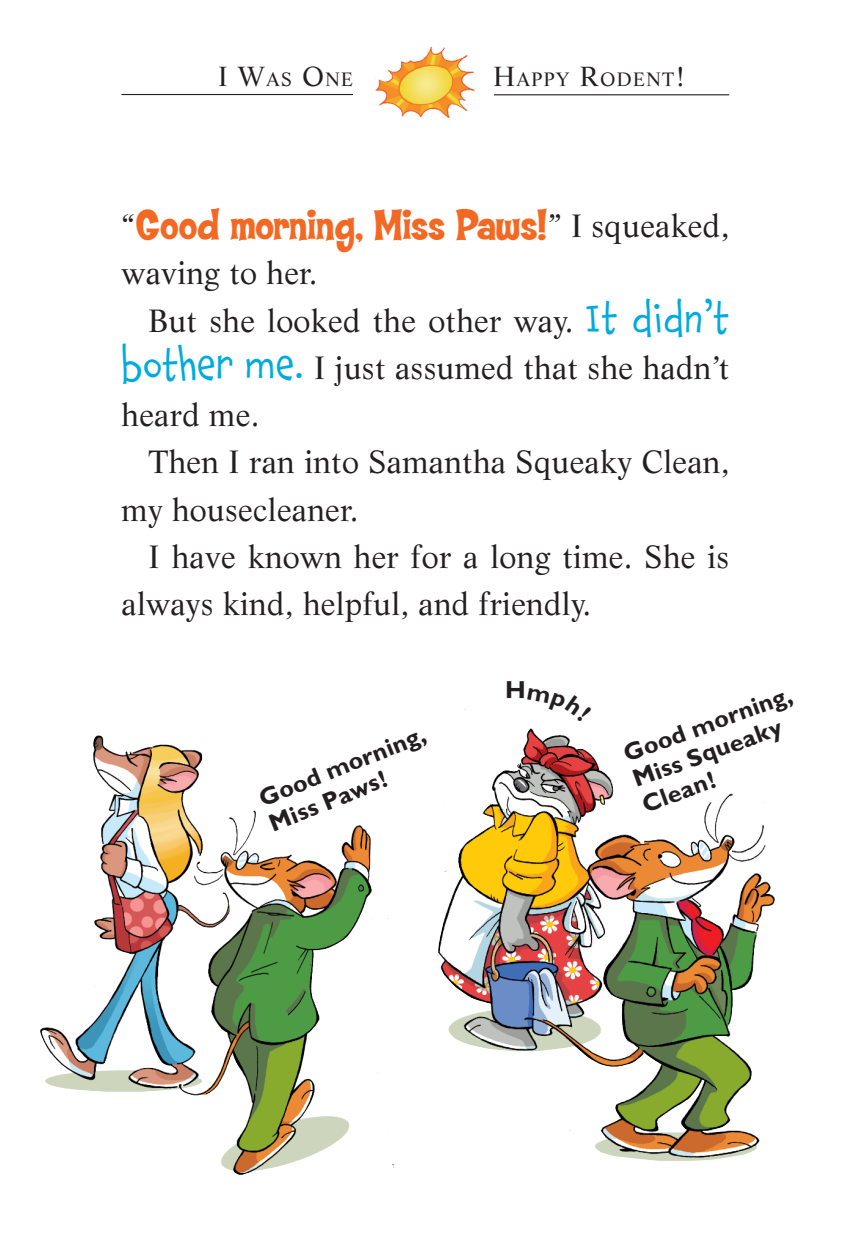
<style>
.page{position:relative;width:851px;height:1236px;background:#fff}
.page>*{position:absolute;margin:0;border:0;box-sizing:border-box;transform-origin:0 0}
.t1{font:45px "Coop Flaired";color:#f36924}
.t2{font:31.5px "Life LT Std";letter-spacing:.01em;color:#231f20}
.t3{font:700 24.75px/27px "Gill Sans CE";color:#231f20}
.t4{font:18.9px "Life LT Std";letter-spacing:.07em;color:#231f20}
.s1{font-size:27px}
.s2{font-family:"Life LT Std";font-size:31.5px;color:#231f20}
.s3{font-family:"Chaloops";font-size:40.5px;color:#00aadf}
</style>
<div class="page">
<img style="left:40px;top:735px;width:332px;height:439px">
<img style="left:438px;top:729px;width:337px;height:431px">
<hr style="left:121px;top:94px;width:253px;height:1px;background:#231f20">
<hr style="left:476px;top:94px;width:253px;height:1px;background:#231f20">
<div style="left:353px;top:0;width:140px;height:161px;background:#fff"></div>
<img style="left:379px;top:93px;width:71px;height:25px">
<p class="t4" style="left:218px;top:71px;width:137px"><span class="s1">I W</span>as <span class="s1">O</span>ne</p>
<p class="t4" style="left:493px;top:71px;width:193px"><span class="s1">H</span>appy <span class="s1">R</span>Odent<span class="s1">!</span></p>
<h1 class="t1" style="left:122px;top:208px;width:609px"><span class="s2">“</span>Good morning, Miss Paws!<span class="s2">” I squeaked,</span></h1>
<p class="t2" style="left:122px;top:260px;width:197px">waving to her.</p>
<p class="t2" style="left:149px;top:308px;width:582px">But she looked the other way. <span class="s3">It didn’t</span></p>
<p class="t2" style="left:122px;top:355px;width:609px"><span class="s3">bother me.</span> I just assumed that she hadn’t</p>
<p class="t2" style="left:121px;top:402px;width:139px">heard me.</p>
<p class="t2" style="left:149px;top:449px;width:582px">Then I ran into Samantha Squeaky Clean,</p>
<p class="t2" style="left:121px;top:497px;width:238px">my housecleaner.</p>
<p class="t2" style="left:149px;top:544px;width:582px">I have known her for a long time. She is</p>
<p class="t2" style="left:121px;top:591px;width:471px">always kind, helpful, and friendly.</p>
<p class="t3" style="left:256px;top:789px;width:179px;rotate:-22deg">Good morning,<br>Miss Paws!</p>
<p class="t3" style="left:505px;top:678px;width:22px">H</p>
<p class="t3" style="left:620px;top:744px;width:179px;rotate:-20deg">Good morning,<br>Miss Squeaky<br>Clean!</p>
</div>
